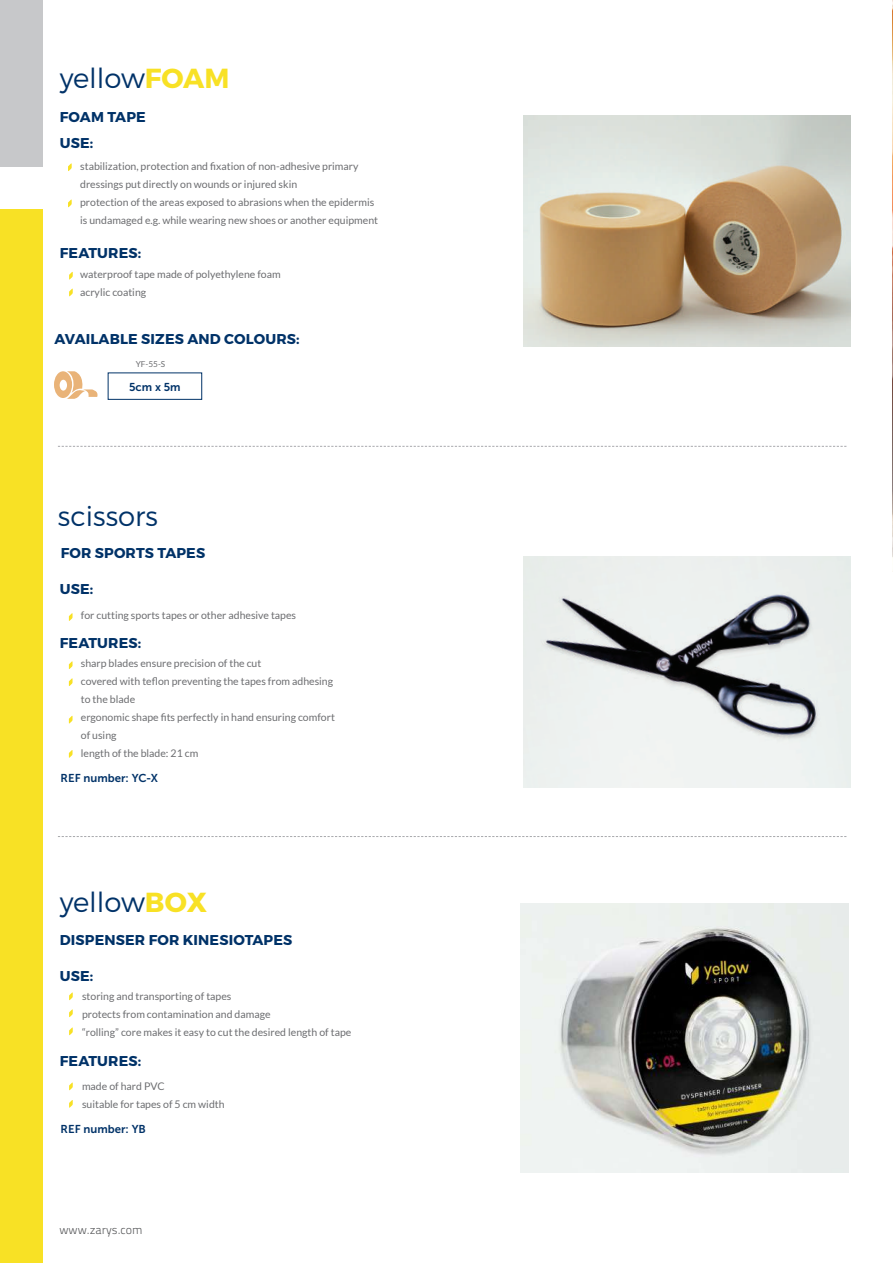
<style>
.page{position:relative;width:893px;height:1263px;background:#fff}
.page>*{position:absolute;margin:0;border:0;box-sizing:border-box;transform-origin:0 0}
.t1{font:300 27.6px "Montserrat";color:#003268}
.t2{font:700 14.25px "Montserrat";letter-spacing:.01em;color:#003268}
.t3{font:300 12px "Titillium Text 22 L";color:#57585a}
.t4{font:11.4px "Museo Sans 700";color:#003268}
.t5{font:10.5px/18px "Lato";color:#6c6d70}
.t6{font:8.25px "Lato";color:#6c6d70}
.s1{font-weight:700;color:#f8e125}
</style>
<div class="page">
<div style="left:0;top:0;width:43px;height:167px;background:#c7c8ca"></div>
<svg style="left:68px;top:163px;width:4px;height:8px"></svg>
<svg style="left:68px;top:200px;width:4px;height:7px"></svg>
<svg style="left:69px;top:272px;width:4px;height:7px"></svg>
<svg style="left:69px;top:289px;width:4px;height:7px"></svg>
<svg style="left:54px;top:371px;width:44px;height:28px"></svg>
<div style="left:108px;top:372px;width:94px;height:28px;border:1px solid #003268"></div>
<img style="left:523px;top:115px;width:327px;height:231px">
<svg style="left:69px;top:613px;width:4px;height:8px"></svg>
<svg style="left:69px;top:661px;width:4px;height:8px"></svg>
<svg style="left:69px;top:678px;width:4px;height:8px"></svg>
<svg style="left:69px;top:750px;width:4px;height:8px"></svg>
<svg style="left:69px;top:716px;width:4px;height:7px"></svg>
<svg style="left:69px;top:992px;width:4px;height:8px"></svg>
<svg style="left:69px;top:1027px;width:4px;height:8px"></svg>
<svg style="left:69px;top:1082px;width:4px;height:8px"></svg>
<svg style="left:69px;top:1100px;width:4px;height:8px"></svg>
<svg style="left:69px;top:1009px;width:4px;height:8px"></svg>
<img style="left:523px;top:556px;width:327px;height:231px">
<img style="left:521px;top:903px;width:327px;height:270px">
<svg style="left:58px;top:446px;width:789px;height:1px"></svg>
<svg style="left:58px;top:836px;width:789px;height:1px"></svg>
<img style="left:892px;top:0;width:1px;height:572px">
<div style="left:0;top:209px;width:43px;height:1054px;background:#f8e125"></div>
<h1 class="t1" style="left:60px;top:61px;width:171px">yellow<span class="s1">FOAM</span></h1>
<h2 class="t2" style="left:60px;top:108px;width:87px">FOAM TAPE</h2>
<h2 class="t2" style="left:60px;top:134px;width:35px">USE:</h2>
<p class="t5" style="left:80px;top:157px;width:299px">stabilization, protection and fixation of non-adhesive primary dressings put directly on wounds or injured skin<br>protection of the areas exposed to abrasions when the epidermis is undamaged e.g. while wearing new shoes or another equipment</p>
<h2 class="t2" style="left:60px;top:244px;width:83px">FEATURES:</h2>
<p class="t5" style="left:80px;top:265px;width:202px">waterproof tape made of polyethylene foam acrylic coating</p>
<h2 class="t2" style="left:55px;top:331px;width:246px">AVAILABLE SIZES AND COLOURS:</h2>
<p class="t4" style="left:129px;top:380px;width:53px">5cm x 5m</p>
<p class="t6" style="left:136px;top:359px;width:31px">YF-55-S</p>
<h1 class="t1" style="left:58px;top:500px;width:102px">scissors</h1>
<h2 class="t2" style="left:61px;top:544px;width:146px">FOR SPORTS TAPES</h2>
<h2 class="t2" style="left:60px;top:580px;width:35px">USE:</h2>
<p class="t5" style="left:81px;top:606px;width:217px">for cutting sports tapes or other adhesive tapes</p>
<p class="t5" style="left:81px;top:654px;width:256px">sharp blades ensure precision of the cut<br>covered with teflon preventing the tapes from adhesing to the blade<br>ergonomic shape fits perfectly in hand ensuring comfort of using<br>length of the blade: 21 cm</p>
<p class="t4" style="left:61px;top:772px;width:99px">REF number: YC-X</p>
<h2 class="t2" style="left:60px;top:634px;width:83px">FEATURES:</h2>
<h1 class="t1" style="left:60px;top:885px;width:149px">yellow<span class="s1">BOX</span></h1>
<h2 class="t2" style="left:60px;top:931px;width:234px">DISPENSER FOR KINESIOTAPES</h2>
<h2 class="t2" style="left:60px;top:967px;width:35px">USE:</h2>
<p class="t5" style="left:82px;top:987px;width:271px">storing and transporting of tapes<br>protects from contamination and damage<br>“rolling” core makes it easy to cut the desired length of tape</p>
<h2 class="t2" style="left:60px;top:1052px;width:83px">FEATURES:</h2>
<p class="t5" style="left:82px;top:1077px;width:144px">made of hard PVC<br>suitable for tapes of 5 cm width</p>
<p class="t4" style="left:61px;top:1123px;width:87px">REF number: YB</p>
<p class="t3" style="left:60px;top:1221px;width:85px">www.zarys.com</p>
</div>
